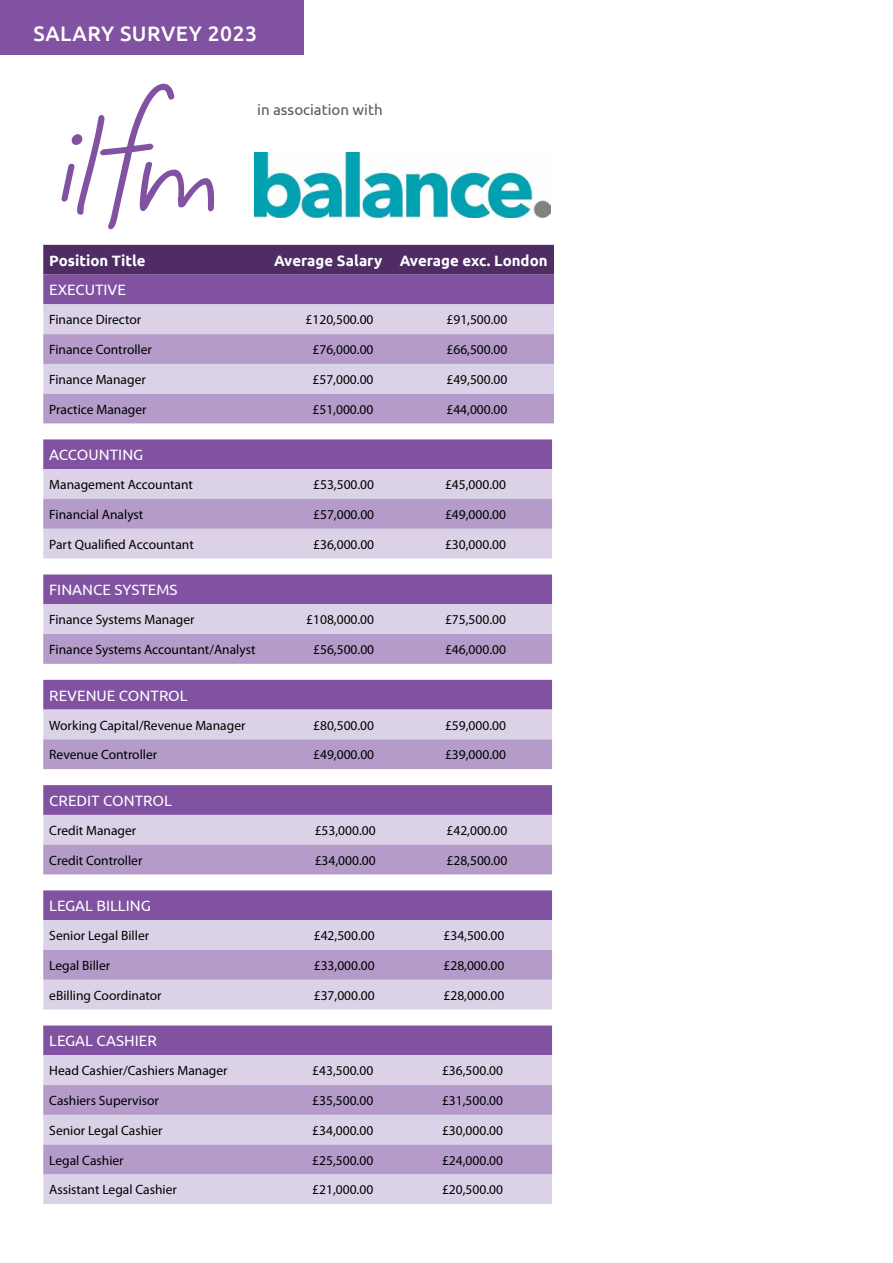
<style>
.page{position:relative;width:893px;height:1263px;background:#fff}
.page>*{position:absolute;margin:0;border:0;box-sizing:border-box;transform-origin:0 0}
.t1{font:500 21px "Ubuntu";letter-spacing:.025em;color:#fff}
.t2{font:15px "Ubuntu";color:#fff}
.t3{font:700 15px "Ubuntu";color:#fff}
.t4{font:15px "Ubuntu";color:#575a5d}
.t5{font:13.5px "Myriad Pro";color:#000}
</style>
<div class="page">
<div style="left:0;top:0;width:303px;height:54px;background:#8052a1"></div>
<svg style="left:43px;top:245px;width:511px;height:59px;background:#694083"></svg>
<div style="left:43px;top:304px;width:511px;height:30px;background:#dcd2e8"></div>
<svg style="left:43px;top:334px;width:511px;height:89px;background:#c1add4"></svg>
<div style="left:43px;top:439px;width:509px;height:30px;background:#8052a1"></div>
<div style="left:43px;top:469px;width:509px;height:89px;background:#dcd2e8"></div>
<div style="left:43px;top:499px;width:509px;height:30px;background:#b49bca"></div>
<svg style="left:43px;top:574px;width:509px;height:90px;background:#b096c6"></svg>
<svg style="left:43px;top:680px;width:509px;height:89px;background:#b095c6"></svg>
<svg style="left:43px;top:785px;width:509px;height:89px;background:#b095c6"></svg>
<div style="left:43px;top:890px;width:509px;height:30px;background:#8052a1"></div>
<div style="left:43px;top:920px;width:509px;height:89px;background:#dcd2e8"></div>
<div style="left:43px;top:950px;width:509px;height:30px;background:#b49bca"></div>
<div style="left:43px;top:1025px;width:509px;height:30px;background:#8052a1"></div>
<div style="left:43px;top:1055px;width:509px;height:149px;background:#dcd2e8"></div>
<svg style="left:43px;top:1085px;width:509px;height:89px;background:#c1add4"></svg>
<img style="left:254px;top:152px;width:296px;height:66px">
<svg style="left:61px;top:83px;width:154px;height:147px"></svg>
<h1 class="t1" style="left:33px;top:20px;width:225px">SALARY SURVEY 2023</h1>
<p class="t4" style="left:257px;top:100px;width:127px">in association with</p>
<p class="t3" style="left:49px;top:251px;width:98px">Position Title</p>
<p class="t3" style="left:274px;top:251px;width:275px">Average Salary Average exc. London</p>
<p class="t2" style="left:49px;top:281px;width:78px">EXECUTIVE</p>
<p class="t5" style="left:49px;top:311px;width:94px">Finance Director</p>
<p class="t5" style="left:306px;top:311px;width:69px">£120,500.00</p>
<p class="t5" style="left:446px;top:311px;width:62px">£91,500.00</p>
<p class="t5" style="left:49px;top:341px;width:104px">Finance Controller</p>
<p class="t5" style="left:313px;top:341px;width:62px">£76,000.00</p>
<p class="t5" style="left:446px;top:341px;width:62px">£66,500.00</p>
<p class="t5" style="left:49px;top:371px;width:98px">Finance Manager</p>
<p class="t5" style="left:312px;top:371px;width:62px">£57,000.00</p>
<p class="t5" style="left:446px;top:371px;width:62px">£49,500.00</p>
<p class="t5" style="left:49px;top:401px;width:99px">Practice Manager</p>
<p class="t5" style="left:312px;top:401px;width:62px">£51,000.00</p>
<p class="t5" style="left:446px;top:401px;width:62px">£44,000.00</p>
<p class="t2" style="left:49px;top:446px;width:96px">ACCOUNTING</p>
<p class="t5" style="left:49px;top:476px;width:145px">Management Accountant</p>
<p class="t5" style="left:313px;top:476px;width:62px">£53,500.00</p>
<p class="t5" style="left:445px;top:476px;width:62px">£45,000.00</p>
<p class="t5" style="left:49px;top:506px;width:96px">Financial Analyst</p>
<p class="t5" style="left:313px;top:506px;width:62px">£57,000.00</p>
<p class="t5" style="left:445px;top:506px;width:62px">£49,000.00</p>
<p class="t5" style="left:49px;top:536px;width:146px">Part Qualified Accountant</p>
<p class="t5" style="left:313px;top:536px;width:62px">£36,000.00</p>
<p class="t5" style="left:445px;top:536px;width:62px">£30,000.00</p>
<p class="t2" style="left:49px;top:581px;width:130px">FINANCE SYSTEMS</p>
<p class="t5" style="left:49px;top:611px;width:147px">Finance Systems Manager</p>
<p class="t5" style="left:306px;top:611px;width:69px">£108,000.00</p>
<p class="t5" style="left:445px;top:611px;width:62px">£75,500.00</p>
<p class="t5" style="left:49px;top:641px;width:208px">Finance Systems Accountant/Analyst</p>
<p class="t5" style="left:313px;top:641px;width:62px">£56,500.00</p>
<p class="t5" style="left:445px;top:641px;width:62px">£46,000.00</p>
<p class="t2" style="left:49px;top:686px;width:140px">REVENUE CONTROL</p>
<p class="t5" style="left:49px;top:717px;width:198px">Working Capital/Revenue Manager</p>
<p class="t5" style="left:313px;top:717px;width:62px">£80,500.00</p>
<p class="t5" style="left:445px;top:717px;width:62px">£59,000.00</p>
<p class="t5" style="left:49px;top:746px;width:109px">Revenue Controller</p>
<p class="t5" style="left:313px;top:746px;width:62px">£49,000.00</p>
<p class="t5" style="left:445px;top:746px;width:62px">£39,000.00</p>
<p class="t2" style="left:49px;top:791px;width:124px">CREDIT CONTROL</p>
<p class="t5" style="left:49px;top:822px;width:89px">Credit Manager</p>
<p class="t5" style="left:315px;top:822px;width:62px">£53,000.00</p>
<p class="t5" style="left:446px;top:822px;width:62px">£42,000.00</p>
<p class="t5" style="left:49px;top:852px;width:95px">Credit Controller</p>
<p class="t5" style="left:315px;top:852px;width:62px">£34,000.00</p>
<p class="t5" style="left:446px;top:852px;width:62px">£28,500.00</p>
<p class="t2" style="left:49px;top:897px;width:103px">LEGAL BILLING</p>
<p class="t5" style="left:49px;top:927px;width:101px">Senior Legal Biller</p>
<p class="t5" style="left:314px;top:927px;width:62px">£42,500.00</p>
<p class="t5" style="left:443px;top:927px;width:62px">£34,500.00</p>
<p class="t5" style="left:49px;top:957px;width:63px">Legal Biller</p>
<p class="t5" style="left:314px;top:957px;width:62px">£33,000.00</p>
<p class="t5" style="left:443px;top:957px;width:62px">£28,000.00</p>
<p class="t5" style="left:49px;top:987px;width:114px">eBilling Coordinator</p>
<p class="t5" style="left:314px;top:987px;width:62px">£37,000.00</p>
<p class="t5" style="left:443px;top:987px;width:62px">£28,000.00</p>
<p class="t2" style="left:49px;top:1032px;width:109px">LEGAL CASHIER</p>
<p class="t5" style="left:49px;top:1062px;width:180px">Head Cashier/Cashiers Manager</p>
<p class="t5" style="left:312px;top:1062px;width:62px">£43,500.00</p>
<p class="t5" style="left:442px;top:1062px;width:62px">£36,500.00</p>
<p class="t5" style="left:49px;top:1092px;width:111px">Cashiers Supervisor</p>
<p class="t5" style="left:312px;top:1092px;width:62px">£35,500.00</p>
<p class="t5" style="left:442px;top:1092px;width:62px">£31,500.00</p>
<p class="t5" style="left:49px;top:1122px;width:115px">Senior Legal Cashier</p>
<p class="t5" style="left:312px;top:1122px;width:62px">£34,000.00</p>
<p class="t5" style="left:442px;top:1122px;width:62px">£30,000.00</p>
<p class="t5" style="left:49px;top:1152px;width:76px">Legal Cashier</p>
<p class="t5" style="left:312px;top:1152px;width:62px">£25,500.00</p>
<p class="t5" style="left:442px;top:1152px;width:62px">£24,000.00</p>
<p class="t5" style="left:49px;top:1181px;width:129px">Assistant Legal Cashier</p>
<p class="t5" style="left:312px;top:1181px;width:62px">£21,000.00</p>
<p class="t5" style="left:442px;top:1181px;width:62px">£20,500.00</p>
</div>
